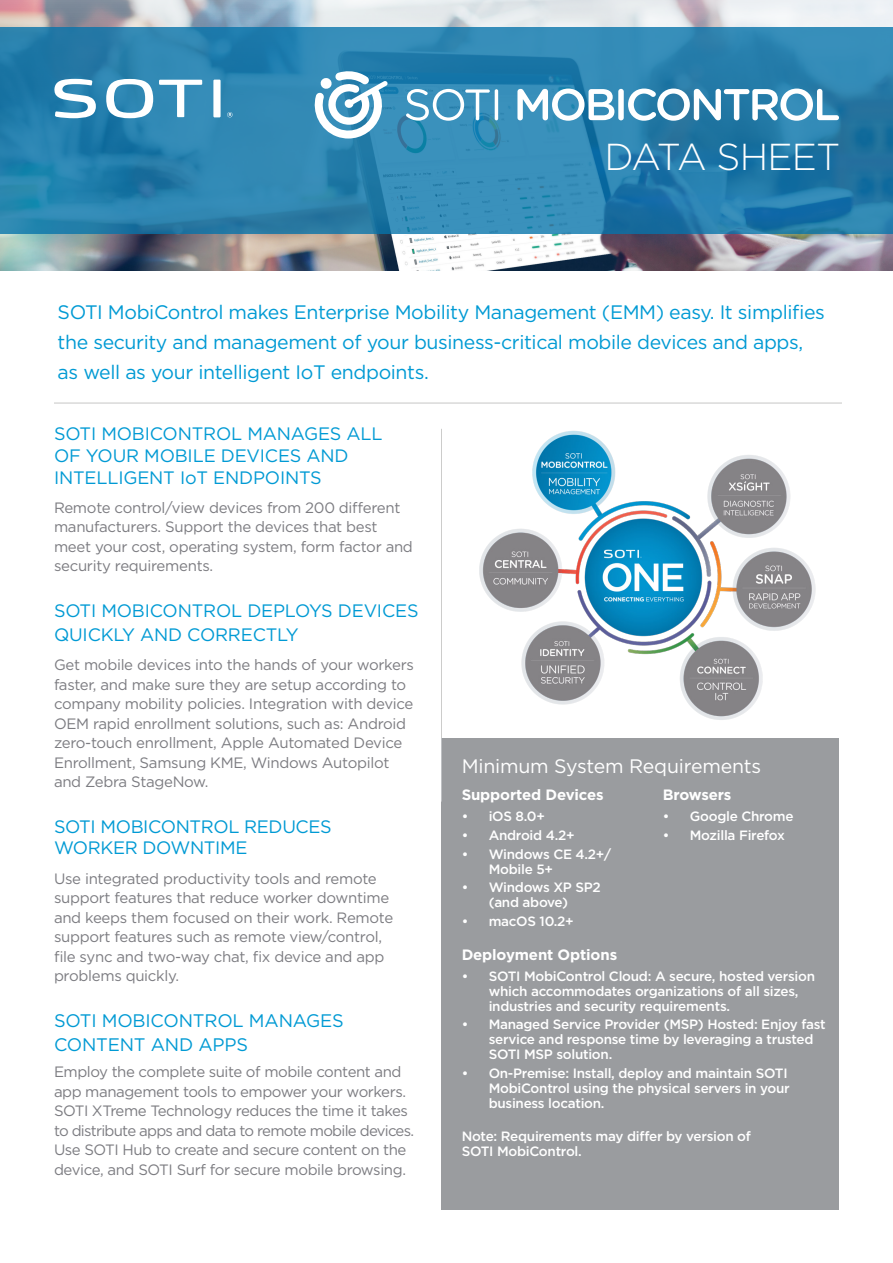
<style>
.page{position:relative;width:893px;height:1263px;background:#fff}
.page>*{position:absolute;margin:0;border:0;box-sizing:border-box;transform-origin:0 0}
.t1{font:300 37.5px "Gotham";letter-spacing:-.02em;color:#fff}
.t2{font:19.5px/30px "Gotham";letter-spacing:-.02em;color:#009ad4}
.t3{font:19.5px "Gotham";letter-spacing:-.01em;color:#fff}
.t4{font:18.15px/24px "Gotham";letter-spacing:-.01em;color:#009ad4}
.t5{font:18px/21.8px "Gotham";letter-spacing:-.01em;color:#009ad4}
.t6{font:15px/19.5px "Gotham";letter-spacing:-.02em;color:#7c7c81}
.t7{font:700 15px "Gotham";letter-spacing:-.01em;color:#fff}
.t8{font:500 13.5px/15px "Gotham";letter-spacing:-.02em;color:#fff}
</style>
<div class="page">
<img style="left:0;top:0;width:893px;height:270px">
<div style="left:442px;top:738px;width:397px;height:471px;background:#9a9c9f"></div>
<svg style="left:0;top:27px;width:893px;height:207px;background:#2a81af"></svg>
<hr style="left:54px;top:403px;width:788px;height:1px;background:#c6c6c5">
<svg style="left:106px;top:79px;width:47px;height:39px"></svg>
<svg style="left:159px;top:80px;width:43px;height:37px"></svg>
<div style="left:213px;top:80px;width:8px;height:37px;background:#fff"></div>
<svg style="left:54px;top:79px;width:42px;height:39px"></svg>
<svg style="left:227px;top:112px;width:6px;height:5px"></svg>
<hr style="left:441px;top:429px;width:1px;height:373px;background:#c6c6c5">
<svg style="left:311px;top:71px;width:77px;height:68px"></svg>
<svg style="left:406px;top:89px;width:84px;height:32px"></svg>
<hr style="left:495px;top:89px;width:3px;height:31px;background:#fff;border-radius:2px">
<svg style="left:517px;top:89px;width:97px;height:32px"></svg>
<div style="left:618px;top:89px;width:6px;height:31px;background:#fff;border-radius:3px"></div>
<svg style="left:628px;top:89px;width:211px;height:32px"></svg>
<img style="left:479px;top:431px;width:337px;height:289px">
<p class="t1" style="left:604px;top:133px;width:237px">DATA SHEET</p>
<p class="t2" style="left:58px;top:297px;width:769px">SOTI MobiControl makes Enterprise Mobility Management (EMM) easy. It simplifies the security and management of your business-critical mobile devices and apps, as well as your intelligent IoT endpoints.</p>
<p class="t5" style="left:54px;top:423px;width:330px">SOTI MOBICONTROL MANAGES ALL<br>OF YOUR MOBILE DEVICES AND<br>INTELLIGENT IoT ENDPOINTS</p>
<p class="t6" style="left:54px;top:497px;width:348px">Remote control/view devices from 200 different</p>
<p class="t6" style="left:54px;top:517px;width:360px">manufacturers. Support the devices that best meet your cost, operating system, form factor and security requirements.</p>
<p class="t5" style="left:54px;top:598px;width:366px;line-height:24px">SOTI MOBICONTROL DEPLOYS DEVICES<br>QUICKLY AND CORRECTLY</p>
<p class="t6" style="left:54px;top:655px;width:361px">Get mobile devices into the hands of your workers faster, and make sure they are setup according to company mobility policies. Integration with device OEM rapid enrollment solutions, such as: Android zero-touch enrollment, Apple Automated Device Enrollment, Samsung KME, Windows Autopilot and Zebra StageNow.</p>
<p class="t5" style="left:54px;top:815px;width:279px">SOTI MOBICONTROL REDUCES<br>WORKER DOWNTIME</p>
<p class="t6" style="left:54px;top:868px;width:341px">Use integrated productivity tools and remote support features that reduce worker downtime and keeps them focused on their work. Remote support features such as remote view/control, file sync and two-way chat, fix device and app problems quickly.</p>
<p class="t4" style="left:54px;top:1008px;width:291px">SOTI MOBICONTROL MANAGES<br>CONTENT AND APPS</p>
<p class="t6" style="left:54px;top:1062px;width:362px">Employ the complete suite of mobile content and app management tools to empower your workers.<br>SOTI XTreme Technology reduces the time it takes to distribute apps and data to remote mobile devices.<br>Use SOTI Hub to create and secure content on the device, and SOTI Surf for secure mobile browsing.</p>
<p class="t3" style="left:462px;top:754px;width:301px">Minimum System Requirements</p>
<p class="t7" style="left:462px;top:785px;width:143px">Supported Devices</p>
<p class="t8" style="left:462px;top:808px;width:85px">• iOS 8.0+</p>
<p class="t8" style="left:462px;top:827px;width:114px">• Android 4.2+</p>
<p class="t8" style="left:489px;top:846px;width:124px;text-indent:-27px">• Windows CE 4.2+/<br>Mobile 5+</p>
<p class="t8" style="left:462px;top:880px;width:141px;text-align:center">• Windows XP SP2 (and above)</p>
<p class="t8" style="left:462px;top:913px;width:114px">• macOS 10.2+</p>
<p class="t7" style="left:462px;top:944px;width:157px">Deployment Options</p>
<p class="t8" style="left:489px;top:968px;width:328px;text-indent:-27px">• SOTI MobiControl Cloud: A secure, hosted version which accommodates organizations of all sizes, industries and security requirements.</p>
<p class="t8" style="left:489px;top:1017px;width:338px;text-indent:-27px">• Managed Service Provider (MSP) Hosted: Enjoy fast service and response time by leveraging a trusted<br>SOTI MSP solution.</p>
<p class="t8" style="left:489px;top:1065px;width:303px;text-indent:-27px">• On-Premise: Install, deploy and maintain SOTI<br>MobiControl using the physical servers in your business location.</p>
<p class="t8" style="left:462px;top:1129px;width:291px">Note: Requirements may differ by version of<br>SOTI MobiControl.</p>
<p class="t7" style="left:663px;top:785px;width:70px">Browsers</p>
<p class="t8" style="left:663px;top:808px;width:132px">• Google Chrome</p>
<p class="t8" style="left:663px;top:827px;width:124px">• Mozilla Firefox</p>
</div>
